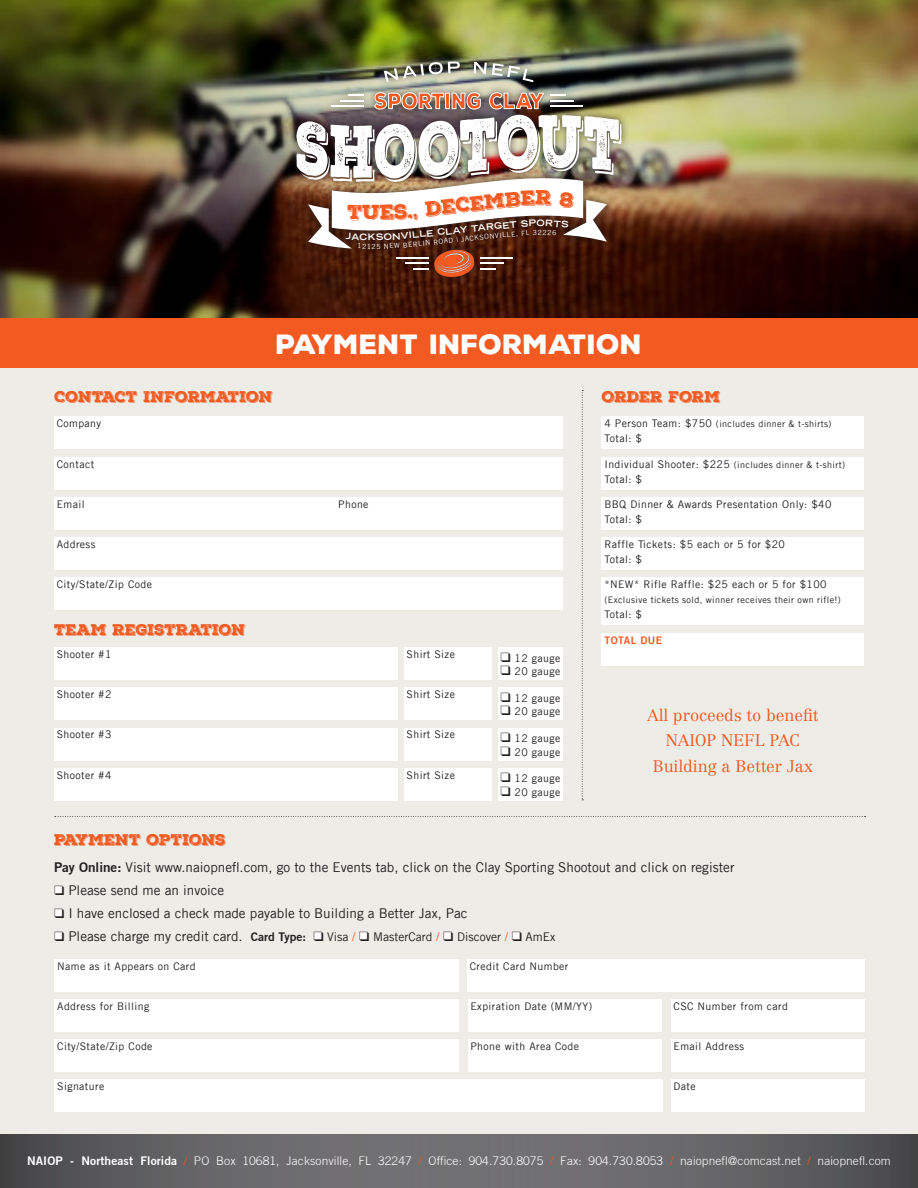
<style>
.page{position:relative;width:918px;height:1188px;background:#eeece7}
.page>*{position:absolute;margin:0;border:0;box-sizing:border-box;transform-origin:0 0}
.t1{font:900 27px "Nexa Rust Sans";color:#fff}
.t2{font:900 21.45px "Nexa Rust Sans";color:#f25a21;scale:.88 1}
.t3{font:19.65px "Nexa Rust Slab Black Shadow 01";color:#f25a21}
.t4{font:300 16.5px "Centennial LT Std";color:#f25a21}
.t5{font:15px "Nexa Rust Slab Black Shadow 01";letter-spacing:-.01em;color:#f25a21}
.t6{font:13.5px "Trade Gothic LT";color:#231f20}
.t7{font:300 12px "Trade Gothic";letter-spacing:.01em;color:#fff}
.t8{font:12px "Trade Gothic LT";color:#231f20}
.t9{font:10.5px "Trade Gothic LT";letter-spacing:.04em;color:#231f20}
.t10{font:700 10.5px "Trade Gothic No.2";letter-spacing:.04em;color:#f25a21}
.t11{font:9px "Trade Gothic LT";letter-spacing:.04em;color:#231f20}
.t12{font:700 expanded 8.7px "Trade Gothic LH";color:#fff}
.t13{font:7.05px "Trade Gothic LT";color:#fff}
.s1{font-size:10.5px}
.s2{font-family:"Trade Gothic No.2";font-weight:700}
.s3{font-size:13.5px}
.s4{color:#f25a21}
</style>
<div class="page">
<svg style="left:0;top:1134px;width:918px;height:54px;background:#636365"></svg>
<img style="left:0;top:0;width:918px;height:319px">
<div style="left:314px;top:932px;width:7px;height:7px;background:#fff"></div>
<div style="left:55px;top:932px;width:7px;height:7px;background:#fff"></div>
<div style="left:55px;top:909px;width:7px;height:7px;background:#fff"></div>
<div style="left:55px;top:886px;width:7px;height:8px;background:#fff"></div>
<div style="left:360px;top:932px;width:7px;height:7px;background:#fff"></div>
<div style="left:444px;top:932px;width:7px;height:7px;background:#fff"></div>
<div style="left:512px;top:932px;width:8px;height:7px;background:#fff"></div>
<div style="left:602px;top:497px;width:262px;height:32px;background:#fff"></div>
<div style="left:602px;top:417px;width:262px;height:32px;background:#fff"></div>
<div style="left:602px;top:633px;width:262px;height:32px;background:#fff"></div>
<div style="left:289px;top:54px;width:340px;height:231px;background:#231f20;opacity:.75"></div>
<svg style="left:474px;top:62px;width:59px;height:20px"></svg>
<svg style="left:384px;top:62px;width:76px;height:20px;background:#9d9f8b"></svg>
<div style="left:0;top:319px;width:918px;height:49px;background:#f25a21"></div>
<div style="left:54px;top:417px;width:509px;height:32px;background:#fff"></div>
<div style="left:54px;top:959px;width:405px;height:33px;background:#fff"></div>
<div style="left:467px;top:959px;width:397px;height:33px;background:#fff"></div>
<div style="left:54px;top:457px;width:509px;height:32px;background:#fff"></div>
<div style="left:54px;top:1000px;width:405px;height:32px;background:#fff"></div>
<div style="left:54px;top:1040px;width:405px;height:32px;background:#fff"></div>
<div style="left:54px;top:1080px;width:609px;height:32px;background:#fff"></div>
<div style="left:54px;top:497px;width:289px;height:32px;background:#fff"></div>
<div style="left:54px;top:537px;width:509px;height:32px;background:#fff"></div>
<div style="left:54px;top:577px;width:509px;height:33px;background:#fff"></div>
<div style="left:336px;top:497px;width:227px;height:32px;background:#fff"></div>
<div style="left:468px;top:1000px;width:193px;height:32px;background:#fff"></div>
<div style="left:468px;top:1040px;width:193px;height:32px;background:#fff"></div>
<div style="left:671px;top:1080px;width:193px;height:32px;background:#fff"></div>
<div style="left:671px;top:1000px;width:193px;height:32px;background:#fff"></div>
<div style="left:671px;top:1040px;width:193px;height:32px;background:#fff"></div>
<div style="left:602px;top:457px;width:262px;height:32px;background:#fff"></div>
<div style="left:602px;top:537px;width:262px;height:32px;background:#fff"></div>
<svg style="left:55px;top:816px;width:811px;height:1px"></svg>
<div style="left:54px;top:648px;width:343px;height:32px;background:#fff"></div>
<div style="left:404px;top:648px;width:87px;height:32px;background:#fff"></div>
<div style="left:498px;top:648px;width:65px;height:32px;background:#fff"></div>
<div style="left:498px;top:688px;width:65px;height:32px;background:#fff"></div>
<div style="left:498px;top:728px;width:65px;height:32px;background:#fff"></div>
<div style="left:498px;top:768px;width:65px;height:32px;background:#fff"></div>
<div style="left:54px;top:688px;width:343px;height:32px;background:#fff"></div>
<div style="left:404px;top:688px;width:87px;height:32px;background:#fff"></div>
<div style="left:54px;top:728px;width:343px;height:32px;background:#fff"></div>
<div style="left:404px;top:728px;width:87px;height:32px;background:#fff"></div>
<div style="left:54px;top:768px;width:343px;height:32px;background:#fff"></div>
<div style="left:404px;top:768px;width:87px;height:32px;background:#fff"></div>
<svg style="left:582px;top:390px;width:1px;height:410px"></svg>
<div style="left:602px;top:577px;width:262px;height:48px;background:#fff"></div>
<img style="left:296px;top:88px;width:326px;height:190px">
<p class="t2" style="left:374px;top:86px;width:195px">SPORTING CLAY</p>
<h3 class="t3" style="left:362px;top:199px;width:20px">U</h3>
<p class="t12" style="left:368px;top:231px;width:9px">K</p>
<p class="t12" style="left:412px;top:229px;width:92px;rotate:-6deg">LLE CLAY TARG</p>
<p class="t13" style="left:367px;top:242px;width:11px">12</p>
<p class="t13" style="left:412px;top:240px;width:91px;rotate:-6deg">RLIN ROAD | JACKSONVI</p>
<p class="t13" style="left:502px;top:231px;width:17px;rotate:-5deg">LLE,</p>
<p class="t1" style="left:276px;top:326px;width:368px">PAYMENT INFORMATION</p>
<p class="t5" style="left:54px;top:387px;width:220px">CONTACT INFORMATION</p>
<p class="t5" style="left:602px;top:387px;width:120px">ORDER FORM</p>
<p class="t9" style="left:57px;top:417px;width:46px">Company</p>
<p class="t9" style="left:57px;top:457px;width:39px">Contact</p>
<p class="t9" style="left:57px;top:498px;width:29px">Email</p>
<p class="t9" style="left:57px;top:538px;width:40px">Address</p>
<p class="t9" style="left:57px;top:578px;width:97px">City/State/Zip Code</p>
<p class="t5" style="left:54px;top:619px;width:193px">TEAM REGISTRATION</p>
<p class="t9" style="left:338px;top:498px;width:32px">Phone</p>
<p class="t9" style="left:57px;top:648px;width:56px">Shooter #1</p>
<p class="t9" style="left:407px;top:648px;width:50px">Shirt Size</p>
<p class="t9" style="left:501px;top:652px;width:61px">❑ 12 gauge</p>
<p class="t9" style="left:501px;top:665px;width:61px">❑ 20 gauge</p>
<p class="t9" style="left:501px;top:692px;width:61px">❑ 12 gauge</p>
<p class="t9" style="left:501px;top:705px;width:61px">❑ 20 gauge</p>
<p class="t9" style="left:501px;top:732px;width:61px">❑ 12 gauge</p>
<p class="t9" style="left:501px;top:745px;width:61px">❑ 20 gauge</p>
<p class="t9" style="left:501px;top:772px;width:61px">❑ 12 gauge</p>
<p class="t9" style="left:501px;top:786px;width:61px">❑ 20 gauge</p>
<p class="t9" style="left:57px;top:688px;width:56px">Shooter #2</p>
<p class="t9" style="left:407px;top:688px;width:50px">Shirt Size</p>
<p class="t9" style="left:57px;top:728px;width:56px">Shooter #3</p>
<p class="t9" style="left:407px;top:728px;width:50px">Shirt Size</p>
<p class="t9" style="left:57px;top:768px;width:56px">Shooter #4</p>
<p class="t9" style="left:407px;top:768px;width:50px">Shirt Size</p>
<p class="t5" style="left:54px;top:829px;width:173px">PAYMENT OPTIONS</p>
<p class="t11" style="left:604px;top:419px;width:228px"><span class="s1">4 Person Team: $750</span> (includes dinner &amp; t-shirts)</p>
<p class="t9" style="left:604px;top:432px;width:39px">Total: $</p>
<p class="t11" style="left:604px;top:459px;width:242px"><span class="s1">Individual Shooter: $225</span> (includes dinner &amp; t-shirt)</p>
<p class="t9" style="left:604px;top:472px;width:39px">Total: $</p>
<p class="t9" style="left:604px;top:498px;width:229px">BBQ Dinner &amp; Awards Presentation Only: $40</p>
<p class="t9" style="left:604px;top:513px;width:39px">Total: $</p>
<p class="t9" style="left:604px;top:538px;width:182px">Raffle Tickets: $5 each or 5 for $20</p>
<p class="t9" style="left:604px;top:553px;width:39px">Total: $</p>
<p class="t9" style="left:604px;top:578px;width:224px">*NEW* Rifle Raffle: $25 each or 5 for $100</p>
<p class="t11" style="left:604px;top:594px;width:238px">(Exclusive tickets sold, winner receives their own rifle!)</p>
<p class="t9" style="left:604px;top:608px;width:39px">Total: $</p>
<p class="t10" style="left:604px;top:633px;width:59px">TOTAL DUE</p>
<p class="t4" style="left:647px;top:705px;width:173px">All proceeds to benefit</p>
<p class="t4" style="left:666px;top:731px;width:135px">NAIOP NEFL PAC</p>
<p class="t4" style="left:653px;top:756px;width:162px">Building a Better Jax</p>
<p class="t6" style="left:54px;top:859px;width:682px"><span class="s2">Pay Online:</span> Visit www.naiopnefl.com, go to the Events tab, click on the Clay Sporting Shootout and click on register</p>
<p class="t6" style="left:54px;top:882px;width:172px">❑ Please send me an invoice</p>
<p class="t6" style="left:54px;top:905px;width:415px">❑ I have enclosed a check made payable to Building a Better Jax, Pac</p>
<p class="t8" style="left:54px;top:929px;width:503px">❑ <span class="s3">Please charge my credit card.</span> <span class="s2">Card Type:</span> ❑ Visa <span class="s4">/</span> ❑ MasterCard <span class="s4">/</span> ❑ Discover <span class="s4">/</span> ❑ AmEx</p>
<p class="t9" style="left:57px;top:960px;width:140px">Name as it Appears on Card</p>
<p class="t9" style="left:470px;top:960px;width:100px">Credit Card Number</p>
<p class="t9" style="left:57px;top:1000px;width:94px">Address for Billing</p>
<p class="t9" style="left:57px;top:1040px;width:97px">City/State/Zip Code</p>
<p class="t9" style="left:57px;top:1080px;width:49px">Signature</p>
<p class="t9" style="left:470px;top:1000px;width:123px">Expiration Date (MM/YY)</p>
<p class="t9" style="left:470px;top:1040px;width:110px">Phone with Area Code</p>
<p class="t9" style="left:674px;top:1000px;width:116px">CSC Number from card</p>
<p class="t9" style="left:674px;top:1040px;width:72px">Email Address</p>
<p class="t9" style="left:674px;top:1080px;width:24px">Date</p>
<p class="t7" style="left:27px;top:1154px;width:865px"><span class="s2">NAIOP - Northeast Florida</span> <span class="s4">/</span> PO Box 10681, Jacksonville, FL 32247 <span class="s4">/</span> Office: 904.730.8075 <span class="s4">/</span> Fax: 904.730.8053 <span class="s4">/</span> naiopnefl@comcast.net <span class="s4">/</span> naiopnefl.com</p>
</div>
